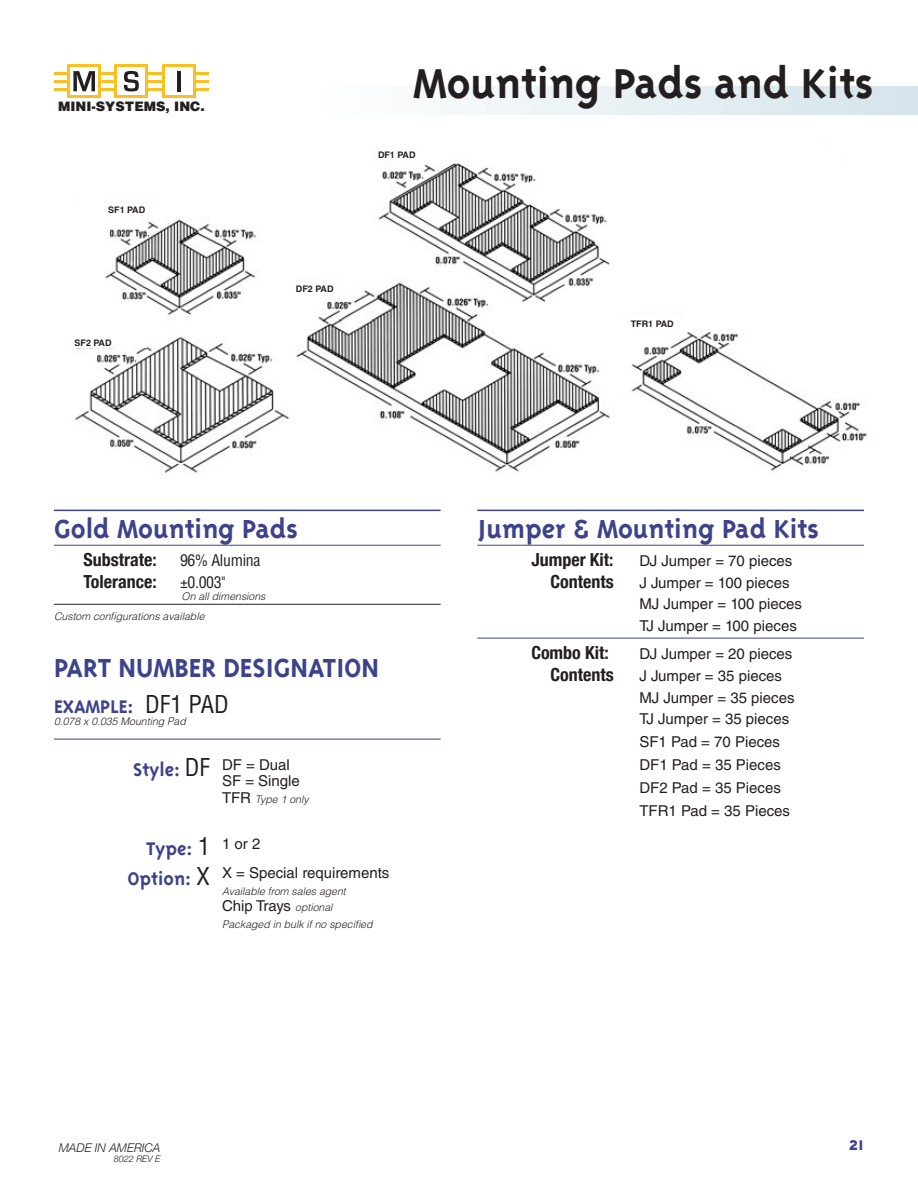
<style>
.page{position:relative;width:918px;height:1188px;background:#fff}
.page>*{position:absolute;margin:0;border:0;box-sizing:border-box;transform-origin:0 0}
.t1{font:700 48px "Triplex";color:#231f20}
.t2{font:700 30px "Triplex";color:#3d438b}
.t3{font:700 21px "Triplex";color:#3d438b}
.t4{font:700 condensed 18px "Helvetica Neue";color:#231f20}
.t5{font:condensed 15.75px "Helvetica LT Std";letter-spacing:-.02em;color:#231f20}
.t6{font:15px/21.6px "Helvetica LT Std";color:#231f20}
.t7{font:900 13.05px "Helvetica";color:#231f20}
.t8{font:italic 300 12px "Helvetica Neue";color:#231f20}
.t9{font:italic 300 10.5px/19.4px "Helvetica LT Std";color:#231f20}
.t10{font:700 9px "Helvetica LT Std";color:#231f20}
.t11{font:italic 300 9px "Helvetica Neue";color:#231f20}
.s1{font-family:"Helvetica LT Std";font-weight:400;font-stretch:condensed;font-size:24px;color:#231f20}
.s2{font-family:"Triplex";font-weight:700;font-size:21px;color:#3d438b}
.s3{font-stretch:condensed;font-size:24px}
.s4{font-weight:400;font-style:normal;font-size:15px}
.s5{font-weight:300;font-style:italic;font-size:10.5px}
</style>
<div class="page">
<div style="left:322px;top:86px;width:596px;height:28px;background:linear-gradient(to right,#fefefe,#d5e4eb)"></div>
<hr style="left:54px;top:72px;width:155px;height:2px;background:#fdbd25">
<hr style="left:54px;top:80px;width:155px;height:3px;background:#fdbd25">
<hr style="left:54px;top:88px;width:155px;height:3px;background:#fdbd25">
<div style="left:67px;top:64px;width:34px;height:34px;background:linear-gradient(to right,#fdbd25,#fdbd25)"></div>
<div style="left:71px;top:68px;width:27px;height:27px;background:#fff"></div>
<svg style="left:115px;top:64px;width:33px;height:34px"></svg>
<div style="left:118px;top:68px;width:27px;height:27px;background:#fff"></div>
<svg style="left:162px;top:64px;width:33px;height:34px"></svg>
<div style="left:165px;top:68px;width:27px;height:27px;background:#fff"></div>
<svg style="left:124px;top:71px;width:15px;height:20px"></svg>
<hr style="left:177px;top:71px;width:3px;height:20px;background:#231f20">
<svg style="left:73px;top:71px;width:22px;height:20px"></svg>
<hr style="left:54px;top:510px;width:387px;height:1px;background:#3d438b">
<hr style="left:54px;top:545px;width:387px;height:1px;background:#3d438b">
<hr style="left:54px;top:604px;width:387px;height:1px;background:#231f20">
<hr style="left:54px;top:739px;width:387px;height:1px;background:#3d438b">
<img style="left:75px;top:163px;width:792px;height:310px">
<hr style="left:477px;top:510px;width:387px;height:1px;background:#3d438b">
<hr style="left:477px;top:545px;width:387px;height:1px;background:#3d438b">
<hr style="left:477px;top:638px;width:387px;height:1px;background:#3d438b">
<div style="left:108px;top:204px;width:73px;height:12px;background:#fff"></div>
<div style="left:75px;top:336px;width:72px;height:12px;background:#fff"></div>
<div style="left:296px;top:283px;width:63px;height:12px;background:#fff"></div>
<div style="left:631px;top:318px;width:62px;height:11px;background:#fff"></div>
<p class="t7" style="left:58px;top:98px;width:148px">MINI-SYSTEMS, INC.</p>
<p class="t10" style="left:108px;top:205px;width:39px">SF1 PAD</p>
<p class="t10" style="left:75px;top:337px;width:39px">SF2 PAD</p>
<h1 class="t1" style="left:413px;top:56px;width:462px">Mounting Pads and Kits</h1>
<p class="t10" style="left:378px;top:150px;width:39px">DF1 PAD</p>
<p class="t10" style="left:296px;top:283px;width:39px">DF2 PAD</p>
<p class="t10" style="left:631px;top:318px;width:45px">TFR1 PAD</p>
<h2 class="t2" style="left:54px;top:512px;width:246px">Gold Mounting Pads</h2>
<p class="t4" style="left:83px;top:549px;width:75px">Substrate:</p>
<p class="t5" style="left:180px;top:551px;width:82px">96% Alumina</p>
<p class="t4" style="left:83px;top:570px;width:75px">Tolerance:</p>
<p class="t5" style="left:180px;top:572px;width:47px">±0.003"</p>
<p class="t9" style="left:54px;top:587px;width:213px;text-indent:128px">On all dimensions<br>Custom configurations available</p>
<h2 class="t2" style="left:54px;top:651px;width:327px">PART NUMBER DESIGNATION</h2>
<h3 class="t3" style="left:54px;top:694px;width:176px">EXAMPLE: <span class="s1">DF1 PAD</span></h3>
<p class="t9" style="left:54px;top:712px;width:133px">0.078 x 0.035 Mounting Pad</p>
<p class="t6" style="left:222px;top:756px;width:79px;line-height:16.5px;text-indent:-89px"><span class="s2">Style:</span> <span class="s3">DF</span> DF = Dual<br>SF = Single</p>
<p class="t9" style="left:222px;top:789px;width:88px"><span class="s4">TFR</span> Type 1 only</p>
<h3 class="t3" style="left:146px;top:837px;width:116px">Type: <span class="s1">1</span> <sup>1</sup> <sup>or</sup> <sup>2</sup></h3>
<p class="t6" style="left:128px;top:862px;width:263px"><span class="s2">Option:</span> <span class="s3">X</span> X = Special requirements</p>
<p class="t9" style="left:222px;top:881px;width:125px">Available from sales agent</p>
<p class="t6" style="left:222px;top:895px;width:112px">Chip Trays <span class="s5">optional</span></p>
<p class="t9" style="left:222px;top:914px;width:152px">Packaged in bulk if no specified</p>
<p class="t8" style="left:59px;top:1140px;width:103px">MADE IN AMERICA</p>
<p class="t11" style="left:114px;top:1154px;width:48px">8022 REV E</p>
<h2 class="t2" style="left:477px;top:512px;width:343px">Jumper &amp; Mounting Pad Kits</h2>
<p class="t4" style="left:531px;top:549px;width:84px">Jumper Kit:</p>
<p class="t6" style="left:639px;top:550px;width:155px">DJ Jumper = 70 pieces</p>
<p class="t4" style="left:551px;top:570px;width:65px">Contents</p>
<p class="t6" style="left:639px;top:572px;width:164px">J Jumper = 100 pieces<br>MJ Jumper = 100 pieces<br>TJ Jumper = 100 pieces</p>
<p class="t4" style="left:531px;top:642px;width:79px">Combo Kit:</p>
<p class="t6" style="left:639px;top:643px;width:155px">DJ Jumper = 20 pieces</p>
<p class="t4" style="left:551px;top:664px;width:65px">Contents</p>
<p class="t6" style="left:639px;top:665px;width:157px">J Jumper = 35 pieces<br>MJ Jumper = 35 pieces<br>TJ Jumper = 35 pieces</p>
<p class="t6" style="left:639px;top:730px;width:152px;line-height:23px">SF1 Pad = 70 Pieces<br>DF1 Pad = 35 Pieces<br>DF2 Pad = 35 Pieces<br>TFR1 Pad = 35 Pieces</p>
<h3 class="t3" style="left:849px;top:1132px;width:17px">21</h3>
</div>
